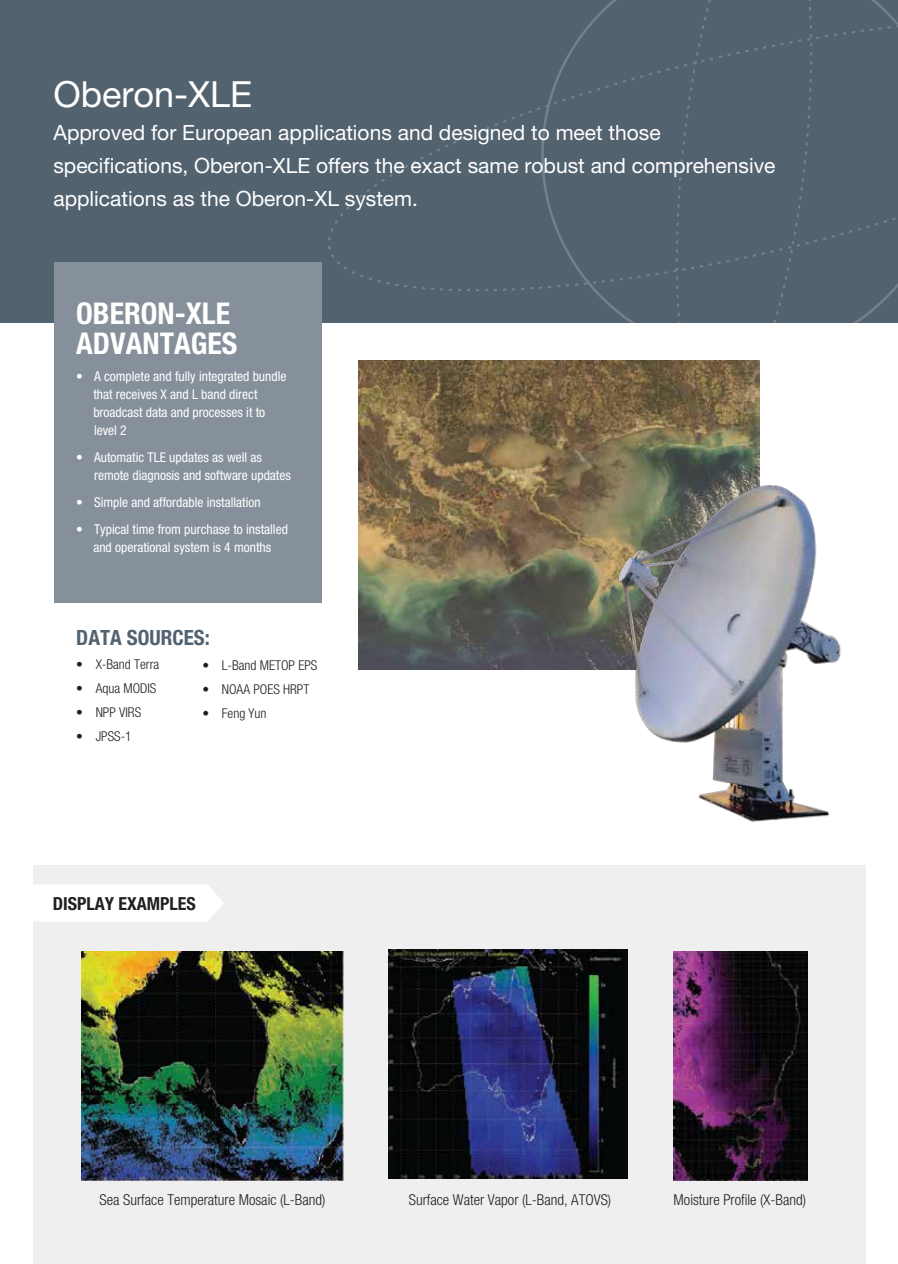
<style>
.page{position:relative;width:898px;height:1264px;background:#fff}
.page>*{position:absolute;margin:0;border:0;box-sizing:border-box;transform-origin:0 0}
.t1{font:36px "Helvetica Neue";color:#fff}
.t2{font:700 condensed 30px/30px "Helvetica Neue";color:#fff}
.t3{font:21px/33px "Helvetica Neue";color:#fff}
.t4{font:700 condensed 21px "Helvetica Neue";color:#53626f}
.t5{font:700 condensed 18px "Helvetica Neue";color:#231f20}
.t6{font:300 condensed 15px "Helvetica Neue";color:#231f20}
.t7{font:condensed 13.5px/18px "Helvetica Neue";color:#fff}
.t8{font:300 condensed 13.5px "Helvetica Neue";color:#231f20}
</style>
<div class="page">
<div style="left:33px;top:866px;width:833px;height:398px;background:#efeff0"></div>
<div style="left:33px;top:885px;width:190px;height:36px;background:#fff"></div>
<img style="left:389px;top:949px;width:238px;height:229px">
<img style="left:81px;top:951px;width:263px;height:229px">
<img style="left:674px;top:951px;width:133px;height:230px">
<div style="left:0;top:0;width:897px;height:322px;background:#53626f"></div>
<img style="left:359px;top:360px;width:400px;height:309px">
<img style="left:594px;top:471px;width:247px;height:351px">
<svg style="left:532px;top:0;width:365px;height:322px"></svg>
<div style="left:54px;top:262px;width:267px;height:341px;background:#85909b"></div>
<p class="t1" style="left:53px;top:73px;width:200px">Oberon-XLE</p>
<p class="t3" style="left:53px;top:116px;width:723px">Approved for European applications and designed to meet those specifications, Oberon-XLE offers the exact same robust and comprehensive applications as the Oberon-XL system.</p>
<p class="t2" style="left:76px;top:298px;width:163px">OBERON-XLE<br>ADVANTAGES</p>
<p class="t7" style="left:93px;top:367px;width:195px;text-indent:-17px">• A complete and fully integrated bundle that receives X and L band direct broadcast data and processes it to level 2</p>
<p class="t7" style="left:94px;top:448px;width:198px;text-indent:-18px">• Automatic TLE updates as well as remote diagnosis and software updates</p>
<p class="t7" style="left:76px;top:493px;width:186px">• Simple and affordable installation</p>
<p class="t7" style="left:76px;top:520px;width:213px;text-align:center">• Typical time from purchase to installed and operational system is 4 months</p>
<p class="t4" style="left:76px;top:625px;width:135px">DATA SOURCES:</p>
<p class="t8" style="left:76px;top:656px;width:84px">• X-Band Terra</p>
<p class="t8" style="left:76px;top:680px;width:82px">• Aqua MODIS</p>
<p class="t8" style="left:76px;top:704px;width:66px">• NPP VIRS</p>
<p class="t8" style="left:76px;top:728px;width:57px">• JPSS-1</p>
<p class="t8" style="left:202px;top:657px;width:116px">• L-Band METOP EPS</p>
<p class="t8" style="left:202px;top:681px;width:108px">• NOAA POES HRPT</p>
<p class="t8" style="left:202px;top:705px;width:66px">• Feng Yun</p>
<p class="t5" style="left:53px;top:892px;width:145px">DISPLAY EXAMPLES</p>
<p class="t6" style="left:100px;top:1190px;width:227px">Sea Surface Temperature Mosaic (L-Band)</p>
<p class="t6" style="left:409px;top:1190px;width:204px">Surface Water Vapor (L-Band, ATOVS)</p>
<p class="t6" style="left:673px;top:1190px;width:134px">Moisture Profile (X-Band)</p>
</div>
